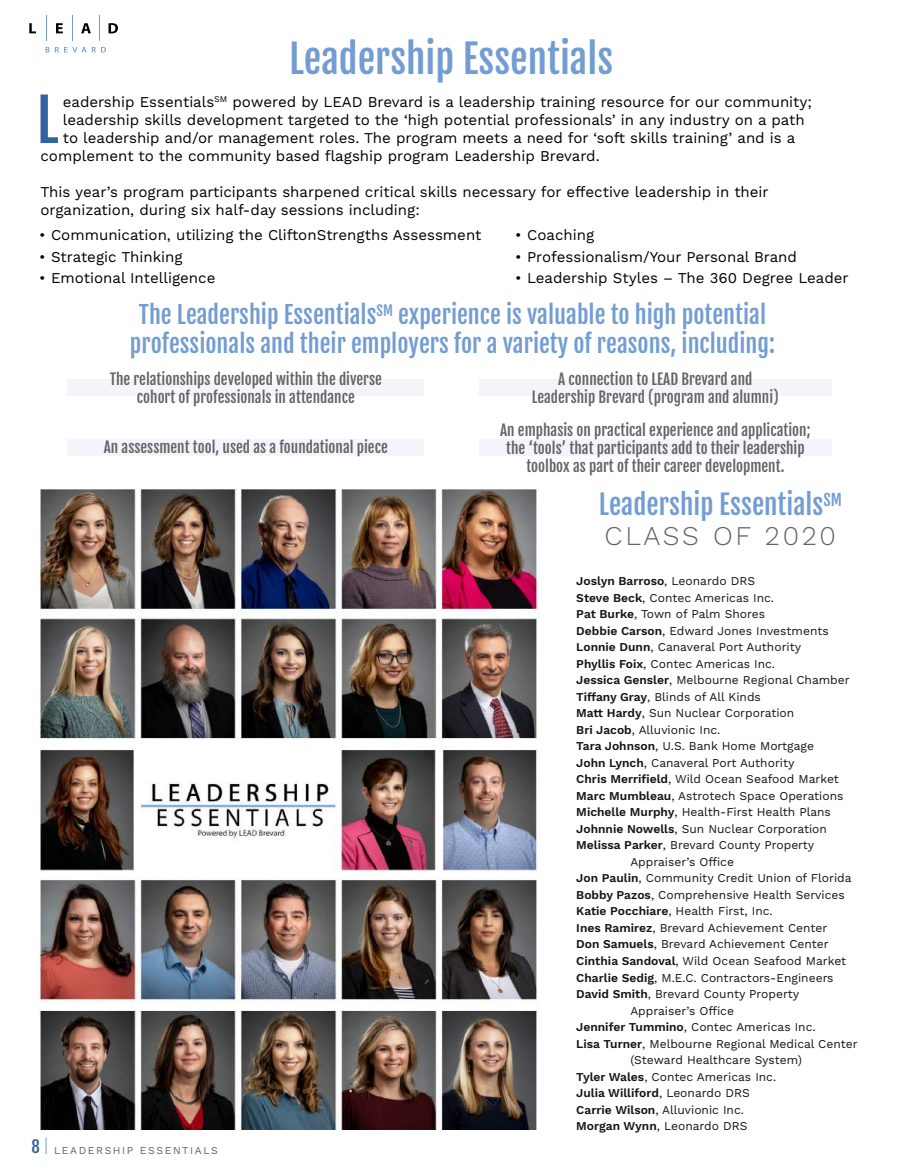
<style>
.page{position:relative;width:905px;height:1175px;background:#fff}
.page>*{position:absolute;margin:0;border:0;box-sizing:border-box;transform-origin:0 0}
.t1{font:58.2px "Fjalla One";color:#32629f}
.t2{font:39px "Fjalla One";color:#739dd2}
.t3{font:27px "Fjalla One";color:#739dd2}
.t4{font:300 27px "Work Sans";letter-spacing:.1em;color:#636466}
.t5{font:24px/28.8px "Fjalla One";color:#739dd2;text-align:center}
.t6{font:16.5px "Fjalla One";color:#32629f}
.t7{font:15px/18px "Work Sans";color:#000}
.t8{font:15px/18px "Fjalla One";color:#636466;text-align:center}
.t9{font:12px "Work Sans";color:#141414}
.t10{font:600 12px "Work Sans";color:#141414}
.t11{font:10.5px "Work Sans";letter-spacing:.15em;color:#636466}
.s1{font-weight:400}
.s2{font-weight:600}
</style>
<div class="page">
<svg style="left:46px;top:1137px;width:1px;height:17px"></svg>
<svg style="left:46px;top:47px;width:60px;height:5px"></svg>
<svg style="left:29px;top:23px;width:7px;height:10px"></svg>
<svg style="left:56px;top:23px;width:7px;height:10px"></svg>
<svg style="left:81px;top:23px;width:10px;height:10px"></svg>
<svg style="left:108px;top:23px;width:10px;height:10px"></svg>
<svg style="left:99px;top:16px;width:1px;height:25px"></svg>
<svg style="left:72px;top:16px;width:1px;height:25px"></svg>
<svg style="left:46px;top:16px;width:1px;height:25px"></svg>
<div style="left:68px;top:379px;width:356px;height:17px;background:#f3f5fb"></div>
<div style="left:479px;top:379px;width:352px;height:17px;background:#f3f5fb"></div>
<div style="left:68px;top:439px;width:356px;height:16px;background:#f3f5fb"></div>
<div style="left:479px;top:439px;width:352px;height:16px;background:#f3f5fb"></div>
<img style="left:38px;top:489px;width:501px;height:641px">
<h2 class="t2" style="left:289px;top:35px;width:326px">Leadership Essentials</h2>
<h1 class="t1" style="left:36px;top:84px;width:24px">L</h1>
<p class="t7" style="left:63px;top:94px;width:750px">eadership Essentials<sup>SM</sup> powered by LEAD Brevard is a leadership training resource for our community;</p>
<p class="t7" style="left:63px;top:112px;width:743px">leadership skills development targeted to the ‘high potential professionals’ in any industry on a path</p>
<p class="t7" style="left:63px;top:130px;width:734px">to leadership and/or management roles. The program meets a need for ‘soft skills training’ and is a</p>
<p class="t7" style="left:40px;top:148px;width:560px">complement to the community based flagship program Leadership Brevard.</p>
<p class="t7" style="left:40px;top:184px;width:729px">This year’s program participants sharpened critical skills necessary for effective leadership in their organization, during six half-day sessions including:</p>
<p class="t7" style="left:39px;top:227px;width:444px">• Communication, utilizing the CliftonStrengths Assessment</p>
<p class="t7" style="left:39px;top:248px;width:145px">• Strategic Thinking</p>
<p class="t7" style="left:39px;top:269px;width:178px">• Emotional Intelligence</p>
<h3 class="t5" style="left:130px;top:300px;width:646px">The Leadership Essentials<sup>SM</sup> experience is valuable to high potential professionals and their employers for a variety of reasons, including:</h3>
<p class="t7" style="left:515px;top:227px;width:81px">• Coaching</p>
<p class="t7" style="left:515px;top:248px;width:283px">• Professionalism/Your Personal Brand</p>
<p class="t7" style="left:515px;top:269px;width:335px">• Leadership Styles – The 360 Degree Leader</p>
<p class="t8" style="left:110px;top:370px;width:274px">The relationships developed within the diverse cohort of professionals in attendance</p>
<p class="t8" style="left:531px;top:370px;width:249px">A connection to LEAD Brevard and<br>Leadership Brevard (program and alumni)</p>
<p class="t8" style="left:104px;top:438px;width:285px">An assessment tool, used as a foundational piece</p>
<p class="t8" style="left:500px;top:421px;width:312px">An emphasis on practical experience and application; the ‘tools’ that participants add to their leadership toolbox as part of their career development.</p>
<h3 class="t6" style="left:32px;top:1136px;width:10px">8</h3>
<p class="t11" style="left:54px;top:1143px;width:165px">LEADERSHIP ESSENTIALS</p>
<h3 class="t3" style="left:599px;top:487px;width:244px">Leadership Essentials<sup>SM</sup></h3>
<h3 class="t4" style="left:604px;top:519px;width:233px">CLASS OF 2020</h3>
<p class="t10" style="left:576px;top:574px;width:180px">Joslyn Barroso<span class="s1">, Leonardo DRS</span></p>
<p class="t9" style="left:576px;top:590px;width:199px"><span class="s2">Steve Beck</span>, Contec Americas Inc.</p>
<p class="t9" style="left:576px;top:607px;width:190px"><span class="s2">Pat Burke</span>, Town of Palm Shores</p>
<p class="t9" style="left:576px;top:623px;width:254px"><span class="s2">Debbie Carson</span>, Edward Jones Investments</p>
<p class="t9" style="left:576px;top:640px;width:226px"><span class="s2">Lonnie Dunn</span>, Canaveral Port Authority</p>
<p class="t9" style="left:576px;top:656px;width:200px"><span class="s2">Phyllis Foix</span>, Contec Americas Inc.</p>
<p class="t9" style="left:576px;top:673px;width:275px"><span class="s2">Jessica Gensler</span>, Melbourne Regional Chamber</p>
<p class="t9" style="left:576px;top:689px;width:186px"><span class="s2">Tiffany Gray</span>, Blinds of All Kinds</p>
<p class="t9" style="left:576px;top:706px;width:219px"><span class="s2">Matt Hardy</span>, Sun Nuclear Corporation</p>
<p class="t9" style="left:576px;top:722px;width:146px"><span class="s2">Bri Jacob</span>, Alluvionic Inc.</p>
<p class="t9" style="left:576px;top:739px;width:239px"><span class="s2">Tara Johnson</span>, U.S. Bank Home Mortgage</p>
<p class="t9" style="left:576px;top:755px;width:220px"><span class="s2">John Lynch</span>, Canaveral Port Authority</p>
<p class="t9" style="left:576px;top:772px;width:264px"><span class="s2">Chris Merrifield</span>, Wild Ocean Seafood Market</p>
<p class="t9" style="left:576px;top:788px;width:269px"><span class="s2">Marc Mumbleau</span>, Astrotech Space Operations</p>
<p class="t9" style="left:576px;top:805px;width:256px"><span class="s2">Michelle Murphy</span>, Health-First Health Plans</p>
<p class="t9" style="left:576px;top:821px;width:252px"><span class="s2">Johnnie Nowells</span>, Sun Nuclear Corporation</p>
<p class="t9" style="left:576px;top:838px;width:239px"><span class="s2">Melissa Parker</span>, Brevard County Property</p>
<p class="t9" style="left:630px;top:854px;width:105px">Appraiser’s Office</p>
<p class="t9" style="left:576px;top:871px;width:277px"><span class="s2">Jon Paulin</span>, Community Credit Union of Florida</p>
<p class="t9" style="left:576px;top:887px;width:270px"><span class="s2">Bobby Pazos</span>, Comprehensive Health Services</p>
<p class="t9" style="left:576px;top:904px;width:198px"><span class="s2">Katie Pocchiare</span>, Health First, Inc.</p>
<p class="t9" style="left:576px;top:920px;width:253px"><span class="s2">Ines Ramirez</span>, Brevard Achievement Center</p>
<p class="t9" style="left:576px;top:937px;width:254px"><span class="s2">Don Samuels</span>, Brevard Achievement Center</p>
<p class="t9" style="left:576px;top:953px;width:271px"><span class="s2">Cinthia Sandoval</span>, Wild Ocean Seafood Market</p>
<p class="t9" style="left:576px;top:970px;width:259px"><span class="s2">Charlie Sedig</span>, M.E.C. Contractors-Engineers</p>
<p class="t9" style="left:576px;top:986px;width:224px"><span class="s2">David Smith</span>, Brevard County Property</p>
<p class="t9" style="left:630px;top:1003px;width:105px">Appraiser’s Office</p>
<p class="t9" style="left:576px;top:1019px;width:241px"><span class="s2">Jennifer Tummino</span>, Contec Americas Inc.</p>
<p class="t9" style="left:576px;top:1036px;width:283px"><span class="s2">Lisa Turner</span>, Melbourne Regional Medical Center</p>
<p class="t9" style="left:630px;top:1052px;width:173px">(Steward Healthcare System)</p>
<p class="t9" style="left:576px;top:1069px;width:201px"><span class="s2">Tyler Wales</span>, Contec Americas Inc.</p>
<p class="t10" style="left:576px;top:1086px;width:175px">Julia Williford<span class="s1">, Leonardo DRS</span></p>
<p class="t9" style="left:576px;top:1102px;width:169px"><span class="s2">Carrie Wilson</span>, Alluvionic Inc.</p>
<p class="t9" style="left:576px;top:1118px;width:173px"><span class="s2">Morgan Wynn</span>, Leonardo DRS</p>
</div>
